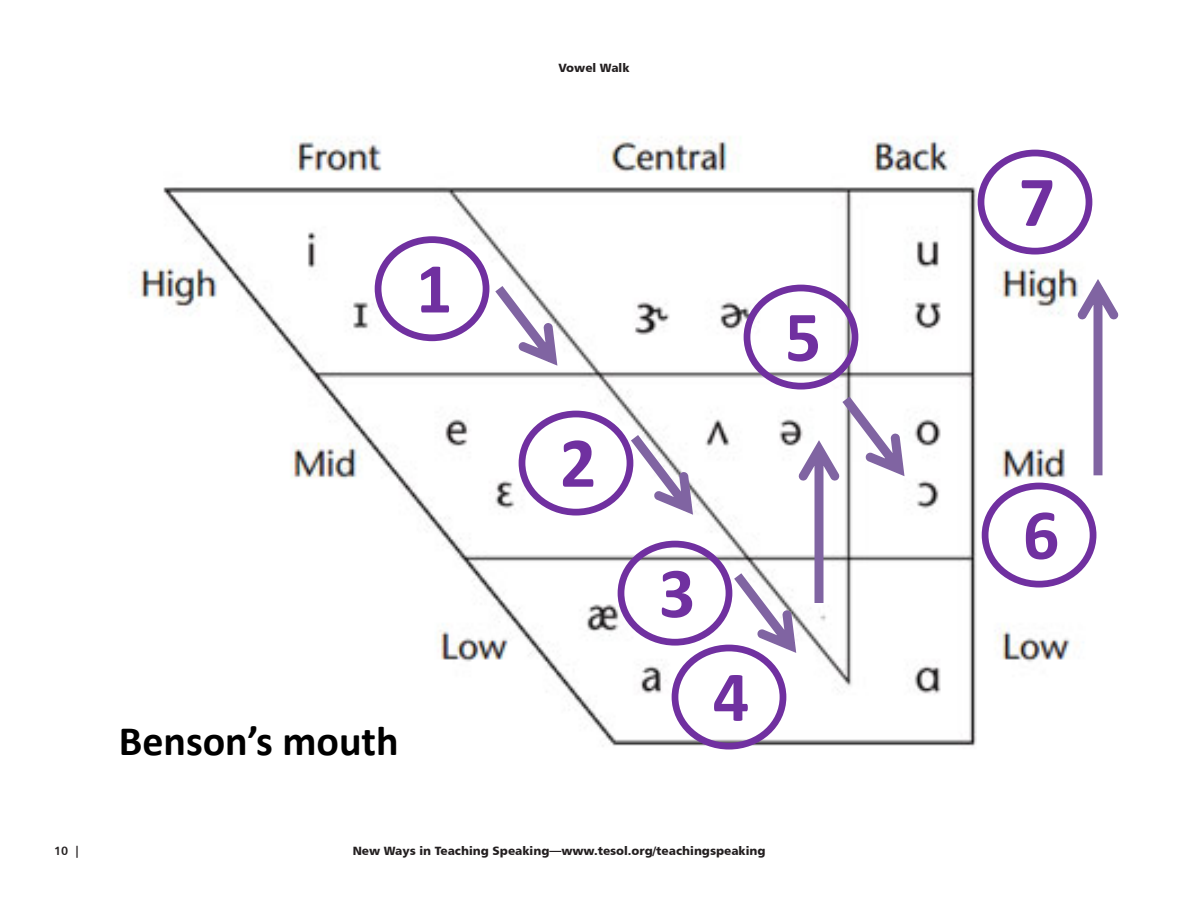
<style>
.page{position:relative;width:1188px;height:918px;background:#fff}
.page>*{position:absolute;margin:0;border:0;box-sizing:border-box;transform-origin:0 0}
.t1{font:700 72px "Calibri";color:#7030a0}
.t2{font:700 42px "Calibri";color:#000}
.t3{font:12px "Humanist 777 BT Black B";color:#231f20}
.t4{font:12px "Humanist 777 BT Bold B";color:#231f20}
</style>
<div class="page">
<img style="left:139px;top:136px;width:964px;height:611px">
<div style="left:375px;top:236px;width:114px;height:105px;border:7px solid #7030a0;border-radius:50%"></div>
<div style="left:982px;top:483px;width:114px;height:105px;border:7px solid #7030a0;border-radius:50%"></div>
<div style="left:978px;top:150px;width:114px;height:105px;border:7px solid #7030a0;border-radius:50%"></div>
<div style="left:744px;top:285px;width:114px;height:105px;border:7px solid #7030a0;border-radius:50%"></div>
<div style="left:519px;top:411px;width:114px;height:105px;border:7px solid #7030a0;border-radius:50%"></div>
<div style="left:618px;top:541px;width:114px;height:105px;border:7px solid #7030a0;border-radius:50%"></div>
<div style="left:672px;top:645px;width:114px;height:105px;border:7px solid #7030a0;border-radius:50%"></div>
<svg style="left:495px;top:286px;width:62px;height:80px"></svg>
<svg style="left:631px;top:435px;width:62px;height:80px"></svg>
<svg style="left:734px;top:397px;width:171px;height:256px"></svg>
<svg style="left:1077px;top:279px;width:42px;height:196px"></svg>
<p class="t3" style="left:558px;top:60px;width:73px">Vowel Walk</p>
<h1 class="t1" style="left:416px;top:238px;width:38px">1</h1>
<h2 class="t2" style="left:119px;top:712px;width:282px">Benson’s mouth</h2>
<h1 class="t1" style="left:560px;top:412px;width:38px">2</h1>
<h1 class="t1" style="left:785px;top:286px;width:38px">5</h1>
<h1 class="t1" style="left:659px;top:542px;width:38px">3</h1>
<h1 class="t1" style="left:713px;top:646px;width:38px">4</h1>
<p class="t4" style="left:54px;top:843px;width:28px">10 |</p>
<p class="t3" style="left:353px;top:843px;width:414px">New Ways in Teaching Speaking—www.tesol.org/teachingspeaking</p>
<h1 class="t1" style="left:1019px;top:151px;width:38px">7</h1>
<h1 class="t1" style="left:1023px;top:484px;width:38px">6</h1>
</div>
